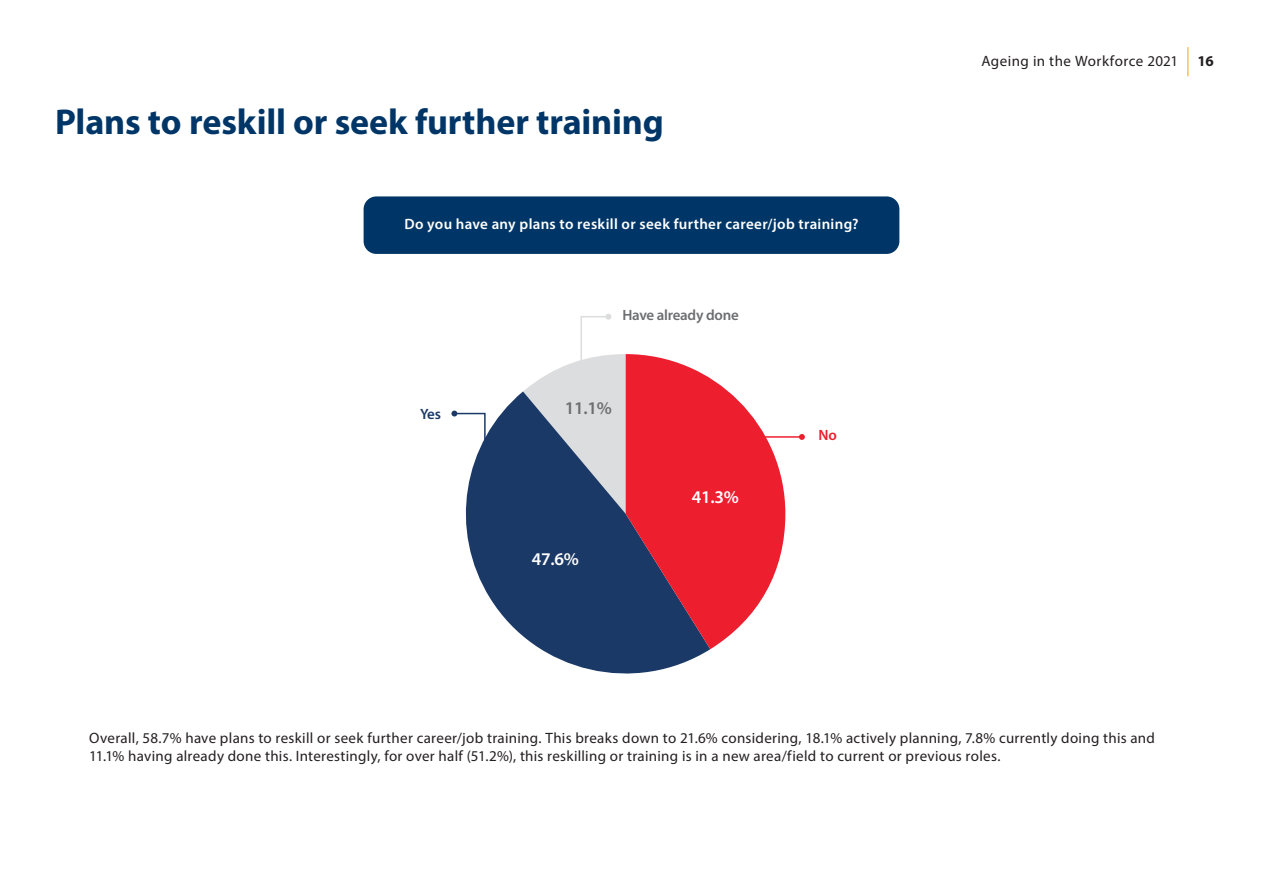
<style>
.page{position:relative;width:1263px;height:893px;background:#fff}
.page>*{position:absolute;margin:0;border:0;box-sizing:border-box;transform-origin:0 0}
.H1_-_Blue{font:700 36px "Myriad Pro";letter-spacing:-.005em;color:#003667}
.t1{font:600 18px "Myriad Pro";color:#fff}
.t2{font:600 18px "Myriad Pro";color:#6d6e70}
.Body{font:15px/18px "Myriad Pro";letter-spacing:.02em;color:#231f20}
.Chart_Title{font:600 15px "Myriad Pro";letter-spacing:.02em;color:#fff}
.t3{font:600 15px "Myriad Pro";letter-spacing:-.015em;color:#6d6e70}
.t4{font:600 15px "Myriad Pro";color:#1a3966}
.t5{font:700 15px "Myriad Pro";color:#231f20}
.t6{font:600 15px "Myriad Pro";color:#ed1f2f}
</style>
<div class="page">
<svg style="left:1187px;top:47px;width:1px;height:29px"></svg>
<div style="left:364px;top:196px;width:535px;height:58px;background:#003667;border-radius:13px"></div>
<svg style="left:453px;top:391px;width:257px;height:283px;fill:#1a3966"></svg>
<svg style="left:626px;top:354px;width:159px;height:295px;fill:#ed1f2f"></svg>
<hr style="left:737px;top:436px;width:65px;height:2px;background:#ed1f2f">
<svg style="left:523px;top:314px;width:103px;height:200px"></svg>
<svg style="left:799px;top:434px;width:6px;height:6px"></svg>
<svg style="left:451px;top:411px;width:35px;height:77px"></svg>
<p class="H1_-_Blue" style="left:55px;top:99px;width:610px">Plans to reskill or seek further training</p>
<p class="Chart_Title" style="left:404px;top:214px;width:455px">Do you have any plans to reskill or seek further career/job training?</p>
<p class="t4" style="left:420px;top:405px;width:22px">Yes</p>
<p class="t3" style="left:622px;top:305px;width:118px">Have already done</p>
<p class="t2" style="left:565px;top:396px;width:48px">11.1%</p>
<p class="t1" style="left:532px;top:548px;width:48px">47.6%</p>
<p class="t1" style="left:692px;top:485px;width:48px">41.3%</p>
<p class="t6" style="left:819px;top:425px;width:20px">No</p>
<p class="Body" style="left:981px;top:51px;width:198px">Ageing in the Workforce 2021</p>
<p class="t5" style="left:1197px;top:51px;width:18px">16</p>
<p class="Body" style="left:89px;top:728px;width:1067px">Overall, 58.7% have plans to reskill or seek further career/job training. This breaks down to 21.6% considering, 18.1% actively planning, 7.8% currently doing this and<br>11.1% having already done this. Interestingly, for over half (51.2%), this reskilling or training is in a new area/field to current or previous roles.</p>
</div>
